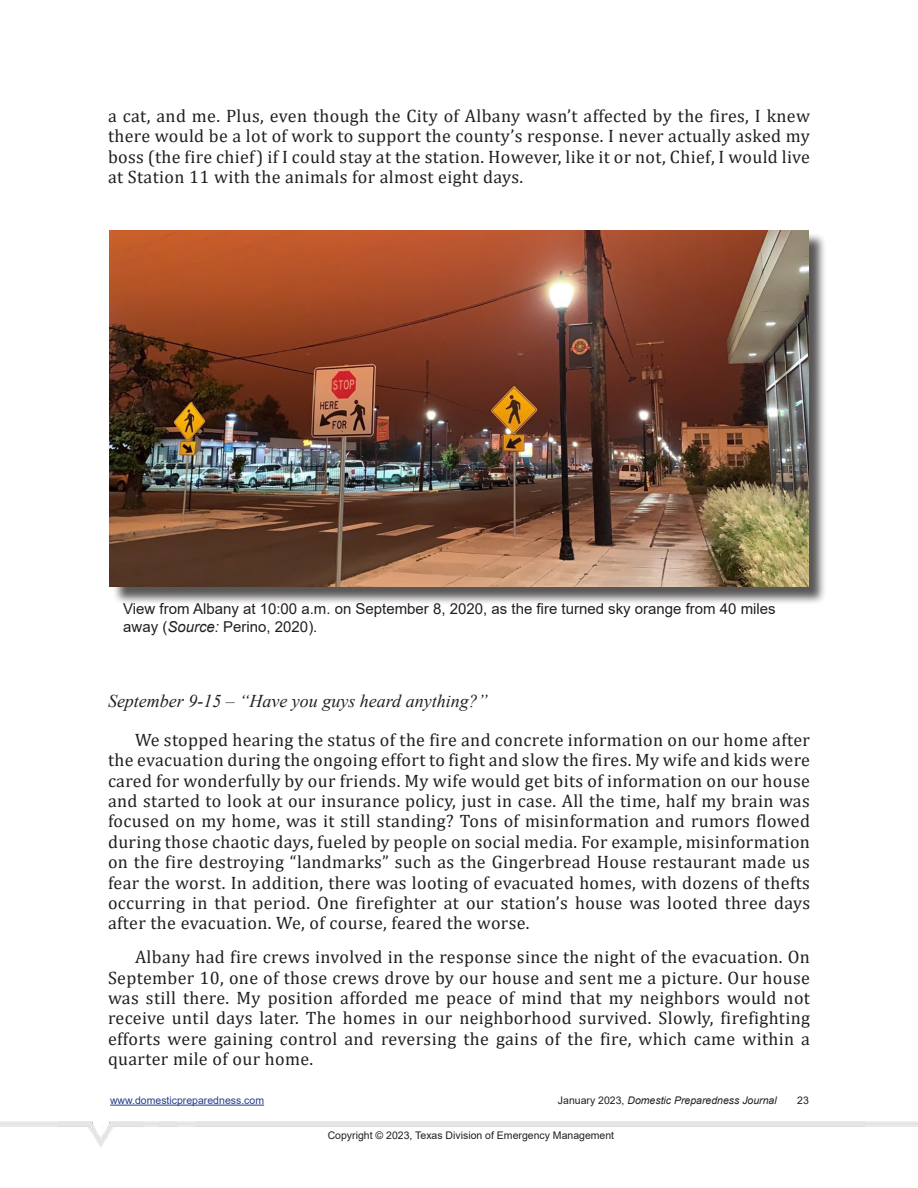
<style>
.page{position:relative;width:918px;height:1188px;background:#fff}
.page>*{position:absolute;margin:0;border:0;box-sizing:border-box;transform-origin:0 0}
.t1{font:18px/20.4px "Cambria";letter-spacing:.02em;color:#231f20;text-align:justify}
.t2{font:italic 18px "Times New Roman";color:#231f20}
.t3{font:15px/18px "Arial";color:#231f20}
.t4{font:10.5px "Arial";color:#231f20}
.t5{font:italic 10.5px "Arial";color:#231f20}
.t6{font:10.5px "Arial";color:#253f8e}
.s1{font-style:italic}
.s2{font-style:normal}
</style>
<div class="page">
<img style="left:0;top:1121px;width:918px;height:26px">
<hr style="left:110px;top:1105px;width:154px;height:1px;background:#253f8e">
<div style="left:112px;top:232px;width:715px;height:373px;background:#231f20;opacity:.75"></div>
<img style="left:110px;top:230px;width:698px;height:356px">
<p class="t1" style="left:108px;top:106px;width:704px">a cat, and me. Plus, even though the City of Albany wasn’t affected by the fires, I knew there would be a lot of work to support the county’s response. I never actually asked my boss (the fire chief) if I could stay at the station. However, like it or not, Chief, I would live at Station 11 with the animals for almost eight days.</p>
<p class="t3" style="left:123px;top:600px;width:654px">View from Albany at 10:00 a.m. on September 8, 2020, as the fire turned sky orange from 40 miles away (<span class="s1">Source:</span> Perino, 2020).</p>
<p class="t2" style="left:108px;top:689px;width:381px">September 9-15 – “Have you guys heard anything?”</p>
<p class="t1" style="left:108px;top:729px;width:704px;text-indent:27px">We stopped hearing the status of the fire and concrete information on our home after the evacuation during the ongoing effort to fight and slow the fires. My wife and kids were cared for wonderfully by our friends. My wife would get bits of information on our house and started to look at our insurance policy, just in case. All the time, half my brain was focused on my home, was it still standing? Tons of misinformation and rumors flowed during those chaotic days, fueled by people on social media. For example, misinformation on the fire destroying “landmarks” such as the Gingerbread House restaurant made us fear the worst. In addition, there was looting of evacuated homes, with dozens of thefts occurring in that period. One firefighter at our station’s house was looted three days after the evacuation. We, of course, feared the worse.</p>
<p class="t1" style="left:108px;top:947px;width:704px;text-indent:27px">Albany had fire crews involved in the response since the night of the evacuation. On September 10, one of those crews drove by our house and sent me a picture. Our house was still there. My position afforded me peace of mind that my neighbors would not receive until days later. The homes in our neighborhood survived. Slowly, firefighting efforts were gaining control and reversing the gains of the fire, which came within a quarter mile of our home.</p>
<p class="t6" style="left:110px;top:1093px;width:156px">www.domesticpreparedness.com</p>
<p class="t5" style="left:558px;top:1094px;width:220px"><span class="s2">January 2023,</span> Domestic Preparedness Journal</p>
<p class="t4" style="left:797px;top:1093px;width:13px">23</p>
<p class="t4" style="left:328px;top:1128px;width:288px">Copyright © 2023, Texas Division of Emergency Management</p>
</div>
